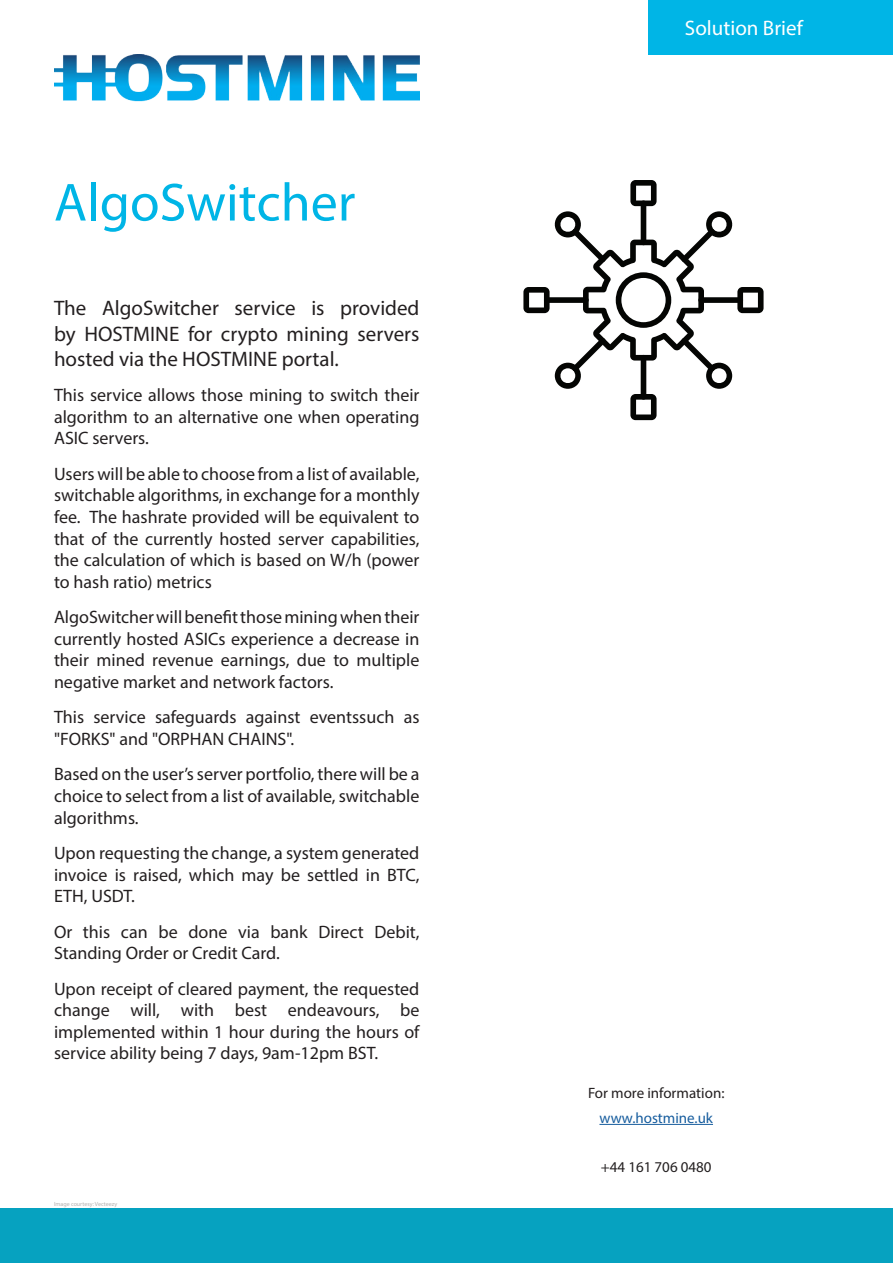
<style>
.page{position:relative;width:893px;height:1263px;background:#fff}
.page>*{position:absolute;margin:0;border:0;box-sizing:border-box;transform-origin:0 0}
.Bullet_-_1{font:54px "Myriad Pro";color:#00b5e6}
.Bullet_-_1-2{font:21px/25.2px "Myriad Pro";color:#231f20;text-align:justify}
.Header_-_5{font:21px "Myriad Pro";color:#fff}
.Bullet_-_1-3{font:18px/21.6px "Myriad Pro";color:#231f20;text-align:justify}
.Bullet_-_1-4{font:15px "Myriad Pro";color:#231f20}
.Bullet_-_1-5{font:15px "Myriad Pro";color:#175d9e}
.Header_-_5-2{font:6px "Myriad Pro";color:#b3b0af}
</style>
<div class="page">
<svg style="left:523px;top:180px;width:240px;height:240px"></svg>
<div style="left:0;top:1209px;width:893px;height:54px;background:#06a2c0"></div>
<img style="left:54px;top:54px;width:365px;height:47px">
<div style="left:648px;top:0;width:245px;height:54px;background:#00b5e6"></div>
<hr style="left:599px;top:1124px;width:114px;height:1px;background:#175d9e">
<p class="Bullet_-_1" style="left:54px;top:169px;width:303px">AlgoSwitcher</p>
<p class="Bullet_-_1-2" style="left:54px;top:295px;width:367px">The AlgoSwitcher service is provided by HOSTMINE for crypto mining servers hosted via the HOSTMINE portal.</p>
<p class="Bullet_-_1-3" style="left:54px;top:384px;width:367px">This service allows those mining to switch their algorithm to an alternative one when operating ASIC servers.</p>
<p class="Bullet_-_1-3" style="left:54px;top:463px;width:367px">Users will be able to choose from a list of available, switchable algorithms, in exchange for a monthly fee. The hashrate provided will be equivalent to that of the currently hosted server capabilities, the calculation of which is based on W/h (power to hash ratio) metrics</p>
<p class="Bullet_-_1-3" style="left:54px;top:606px;width:367px">AlgoSwitcher will benefit those mining when their currently hosted ASICs experience a decrease in their mined revenue earnings, due to multiple negative market and network factors.</p>
<p class="Bullet_-_1-3" style="left:54px;top:706px;width:367px">This service safeguards against eventssuch as "FORKS" and "ORPHAN CHAINS".</p>
<p class="Bullet_-_1-3" style="left:54px;top:763px;width:367px">Based on the user’s server portfolio, there will be a choice to select from a list of available, switchable algorithms.</p>
<p class="Bullet_-_1-3" style="left:54px;top:842px;width:367px">Upon requesting the change, a system generated invoice is raised, which may be settled in BTC, ETH, USDT.</p>
<p class="Bullet_-_1-3" style="left:54px;top:920px;width:367px">Or this can be done via bank Direct Debit,<br>Standing Order or Credit Card.</p>
<p class="Bullet_-_1-3" style="left:54px;top:977px;width:367px">Upon receipt of cleared payment, the requested change will, with best endeavours, be implemented within 1 hour during the hours of service ability being 7 days, 9am-12pm BST.</p>
<p class="Header_-_5-2" style="left:54px;top:1200px;width:65px">Image courtesy: Vecteezy</p>
<p class="Header_-_5" style="left:685px;top:15px;width:119px">Solution Brief</p>
<p class="Bullet_-_1-4" style="left:588px;top:1084px;width:138px">For more information:</p>
<p class="Bullet_-_1-5" style="left:599px;top:1108px;width:115px">www.hostmine.uk</p>
<p class="Bullet_-_1-4" style="left:601px;top:1158px;width:112px">+44 161 706 0480</p>
</div>
